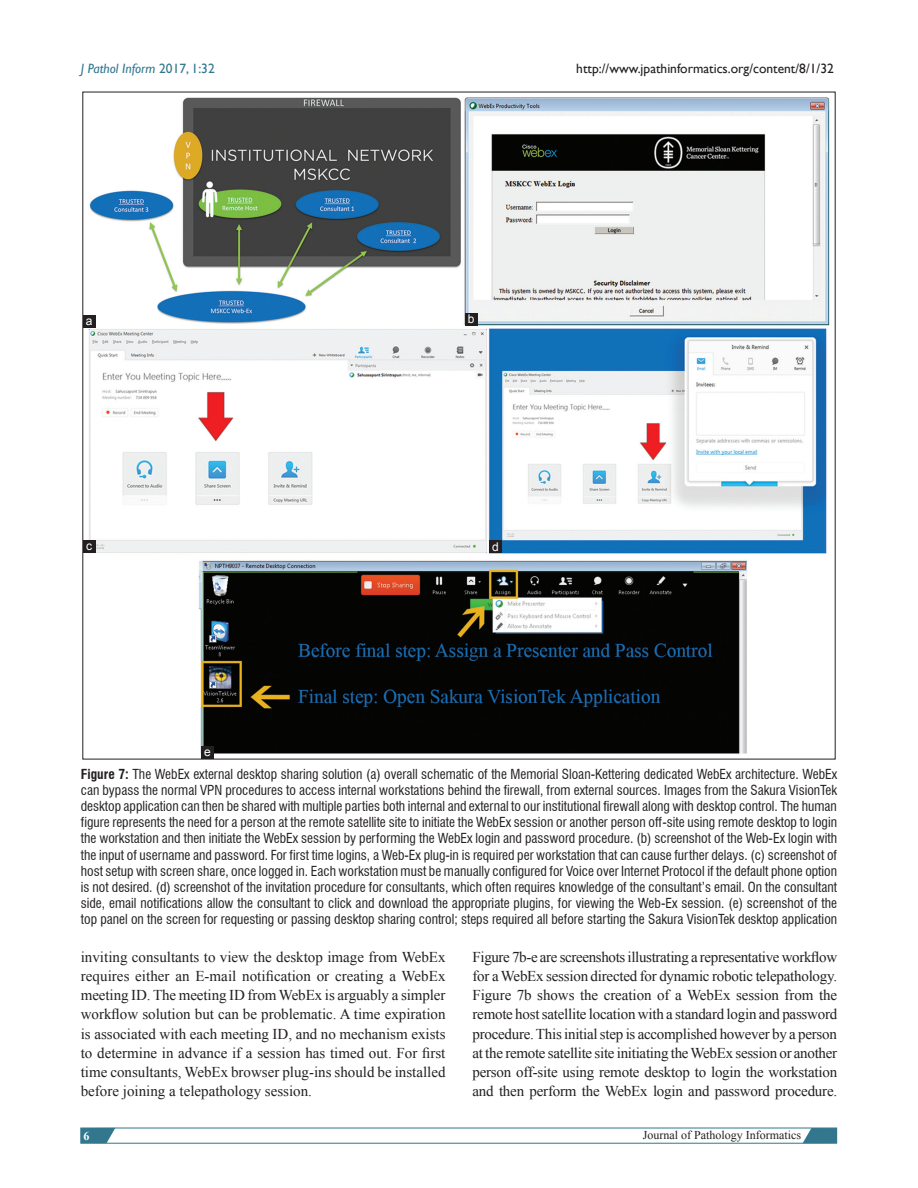
<style>
.page{position:relative;width:918px;height:1188px;background:#fff}
.page>*{position:absolute;margin:0;border:0;box-sizing:border-box;transform-origin:0 0}
.TX{font:15px/19.2px "Times New Roman";letter-spacing:-.005em;color:#231f20;text-align:justify}
.FGC{font:condensed 13.5px/16.2px "Swiss 721 BT";color:#231f20;text-align:justify}
.t1{font:13.5px "Gill Sans";color:#231f20}
.t2{font:italic 13.5px "Gill Sans";color:#33778f}
.t3{font:12px "Times New Roman";color:#231f20}
.LABEL{font:12px "Arial";color:#fff}
.t4{font:700 12px "Times New Roman";color:#fff}
.s1{font-style:normal}
.s2{font-weight:700}
</style>
<div class="page">
<svg style="left:80px;top:1128px;width:758px;height:16px"></svg>
<img style="left:88px;top:97px;width:742px;height:657px">
<div style="left:489px;top:540px;width:13px;height:13px;background:#231f20"></div>
<div style="left:83px;top:540px;width:13px;height:13px;background:#231f20"></div>
<div style="left:465px;top:313px;width:12px;height:13px;background:#231f20"></div>
<div style="left:83px;top:315px;width:13px;height:13px;background:#231f20"></div>
<div style="left:201px;top:746px;width:13px;height:13px;background:#231f20"></div>
<p class="t2" style="left:81px;top:61px;width:135px">J Pathol Inform <span class="s1">2017, 1:32</span></p>
<p class="t1" style="left:576px;top:61px;width:259px">http://www.jpathinformatics.org/content/8/1/32</p>
<p class="LABEL" style="left:86px;top:313px;width:8px">a</p>
<p class="LABEL" style="left:468px;top:311px;width:8px">b</p>
<p class="LABEL" style="left:86px;top:538px;width:7px">c</p>
<p class="LABEL" style="left:492px;top:539px;width:8px">d</p>
<p class="LABEL" style="left:204px;top:744px;width:8px">e</p>
<p class="FGC" style="left:81px;top:766px;width:758px"><span class="s2">Figure 7:</span> The WebEx external desktop sharing solution (a) overall schematic of the Memorial Sloan‑Kettering dedicated WebEx architecture. WebEx can bypass the normal VPN procedures to access internal workstations behind the firewall, from external sources. Images from the Sakura VisionTek desktop application can then be shared with multiple parties both internal and external to our institutional firewall along with desktop control. The human figure represents the need for a person at the remote satellite site to initiate the WebEx session or another person off‑site using remote desktop to login the workstation and then initiate the WebEx session by performing the WebEx login and password procedure. (b) screenshot of the Web‑Ex login with the input of username and password. For first time logins, a Web‑Ex plug‑in is required per workstation that can cause further delays. (c) screenshot of host setup with screen share, once logged in. Each workstation must be manually configured for Voice over Internet Protocol if the default phone option is not desired. (d) screenshot of the invitation procedure for consultants, which often requires knowledge of the consultant’s email. On the consultant side, email notifications allow the consultant to click and download the appropriate plugins, for viewing the Web‑Ex session. (e) screenshot of the top panel on the screen for requesting or passing desktop sharing control; steps required all before starting the Sakura VisionTek desktop application</p>
<p class="TX" style="left:81px;top:947px;width:366px">inviting consultants to view the desktop image from WebEx requires either an E‑mail notification or creating a WebEx meeting ID. The meeting ID from WebEx is arguably a simpler workflow solution but can be problematic. A time expiration is associated with each meeting ID, and no mechanism exists to determine in advance if a session has timed out. For first time consultants, WebEx browser plug‑ins should be installed before joining a telepathology session.</p>
<p class="TX" style="left:472px;top:947px;width:366px">Figure 7b‑e are screenshots illustrating a representative workflow for a WebEx session directed for dynamic robotic telepathology.<br>Figure 7b shows the creation of a WebEx session from the remote host satellite location with a standard login and password procedure. This initial step is accomplished however by a person at the remote satellite site initiating the WebEx session or another person off‑site using remote desktop to login the workstation and then perform the WebEx login and password procedure.</p>
<p class="t4" style="left:84px;top:1127px;width:7px">6</p>
<p class="t3" style="left:643px;top:1127px;width:160px">Journal of Pathology Informatics</p>
</div>
